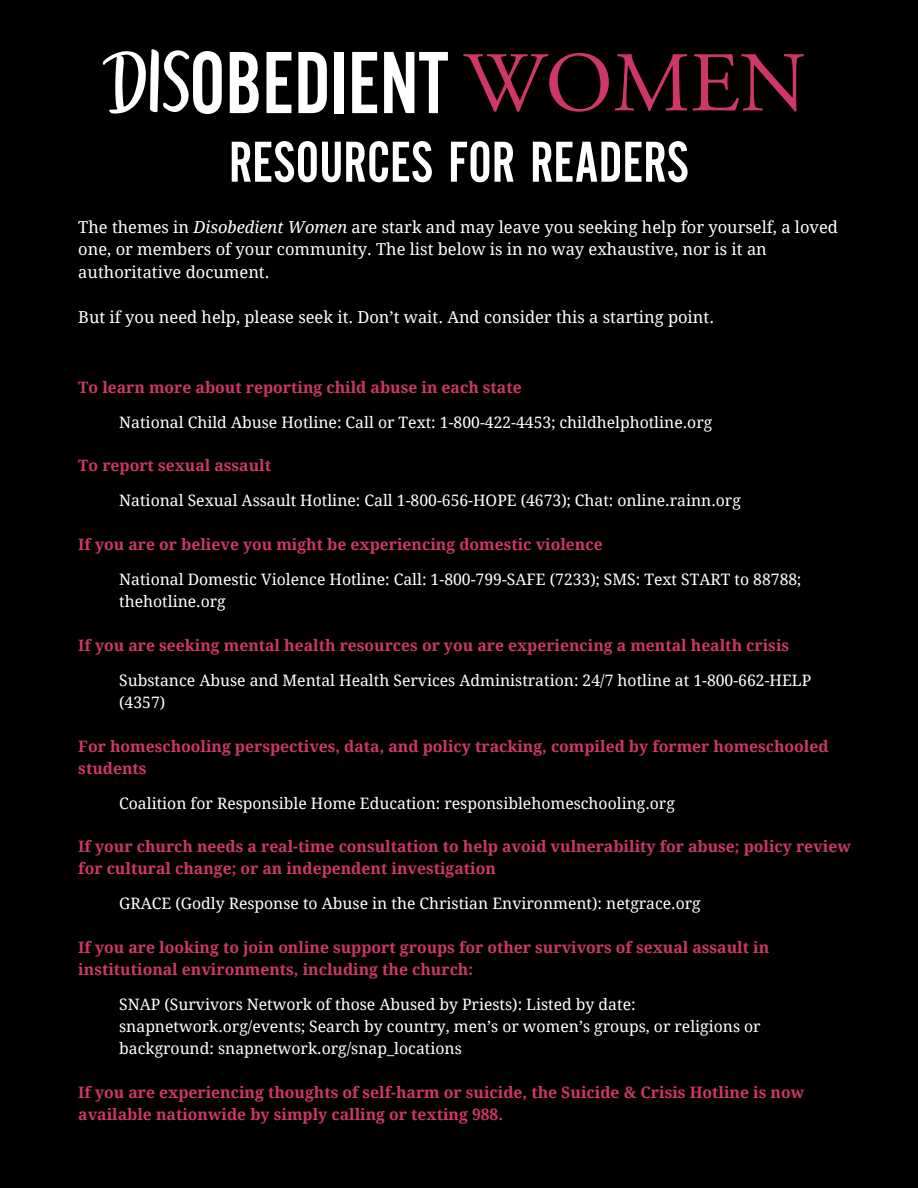
<style>
.page{position:relative;width:918px;height:1188px;background:#000}
.page>*{position:absolute;margin:0;border:0;box-sizing:border-box;transform-origin:0 0}
.t1{font:91.65px "Alternate Gothic SBOP No Two";color:#fff}
.t2{font:60px "Alternate Gothic SBOP No Two";color:#fff}
.t3{font:16.5px/22.5px "Droid Serif";color:#fff}
.t4{font:700 15.75px/21.9px "Droid Serif";color:#d03769}
.t5{font:15.75px "Droid Serif";color:#fff}
.s1{font-family:"Porcelain";font-size:89.4px}
.s2{font-family:"Adobe Garamond Pro";font-size:84.9px;color:#d03769}
.s3{font-style:italic}
</style>
<div class="page">
<p class="t1" style="left:101px;top:52px;width:706px"><span class="s1">DIS</span>OBEDIENT <span class="s2">WOMEN</span></p>
<p class="t2" style="left:229px;top:142px;width:461px">RESOURCES FOR READERS</p>
<p class="t3" style="left:78px;top:216px;width:761px">The themes in <span class="s3">Disobedient Women</span> are stark and may leave you seeking help for yourself, a loved one, or members of your community. The list below is in no way exhaustive, nor is it an authoritative document.</p>
<p class="t3" style="left:78px;top:306px;width:637px">But if you need help, please seek it. Don’t wait. And consider this a starting point.</p>
<p class="t4" style="left:78px;top:376px;width:445px">To learn more about reporting child abuse in each state</p>
<p class="t5" style="left:119px;top:413px;width:595px">National Child Abuse Hotline: Call or Text: 1-800-422-4453; childhelphotline.org</p>
<p class="t4" style="left:78px;top:455px;width:194px">To report sexual assault</p>
<p class="t5" style="left:119px;top:492px;width:623px">National Sexual Assault Hotline: Call 1-800-656-HOPE (4673); Chat: online.rainn.org</p>
<p class="t4" style="left:78px;top:534px;width:526px">If you are or believe you might be experiencing domestic violence</p>
<p class="t5" style="left:119px;top:571px;width:684px">National Domestic Violence Hotline: Call: 1-800-799-SAFE (7233); SMS: Text START to 88788;</p>
<p class="t5" style="left:119px;top:592px;width:108px">thehotline.org</p>
<p class="t4" style="left:78px;top:635px;width:712px">If you are seeking mental health resources or you are experiencing a mental health crisis</p>
<p class="t5" style="left:119px;top:671px;width:693px">Substance Abuse and Mental Health Services Administration: 24/7 hotline at 1-800-662-HELP</p>
<p class="t5" style="left:119px;top:693px;width:48px">(4357)</p>
<p class="t4" style="left:78px;top:735px;width:752px">For homeschooling perspectives, data, and policy tracking, compiled by former homeschooled students</p>
<p class="t5" style="left:119px;top:794px;width:557px">Coalition for Responsible Home Education: responsiblehomeschooling.org</p>
<p class="t4" style="left:78px;top:836px;width:774px">If your church needs a real-time consultation to help avoid vulnerability for abuse; policy review for cultural change; or an independent investigation</p>
<p class="t5" style="left:119px;top:895px;width:583px">GRACE (Godly Response to Abuse in the Christian Environment): netgrace.org</p>
<p class="t4" style="left:78px;top:937px;width:692px">If you are looking to join online support groups for other survivors of sexual assault in institutional environments, including the church:</p>
<p class="t5" style="left:119px;top:995px;width:518px">SNAP (Survivors Network of those Abused by Priests): Listed by date:</p>
<p class="t5" style="left:119px;top:1017px;width:643px">snapnetwork.org/events; Search by country, men’s or women’s groups, or religions or</p>
<p class="t5" style="left:119px;top:1039px;width:344px">background: snapnetwork.org/snap_locations</p>
<p class="t4" style="left:78px;top:1081px;width:727px">If you are experiencing thoughts of self-harm or suicide, the Suicide &amp; Crisis Hotline is now available nationwide by simply calling or texting 988.</p>
</div>
